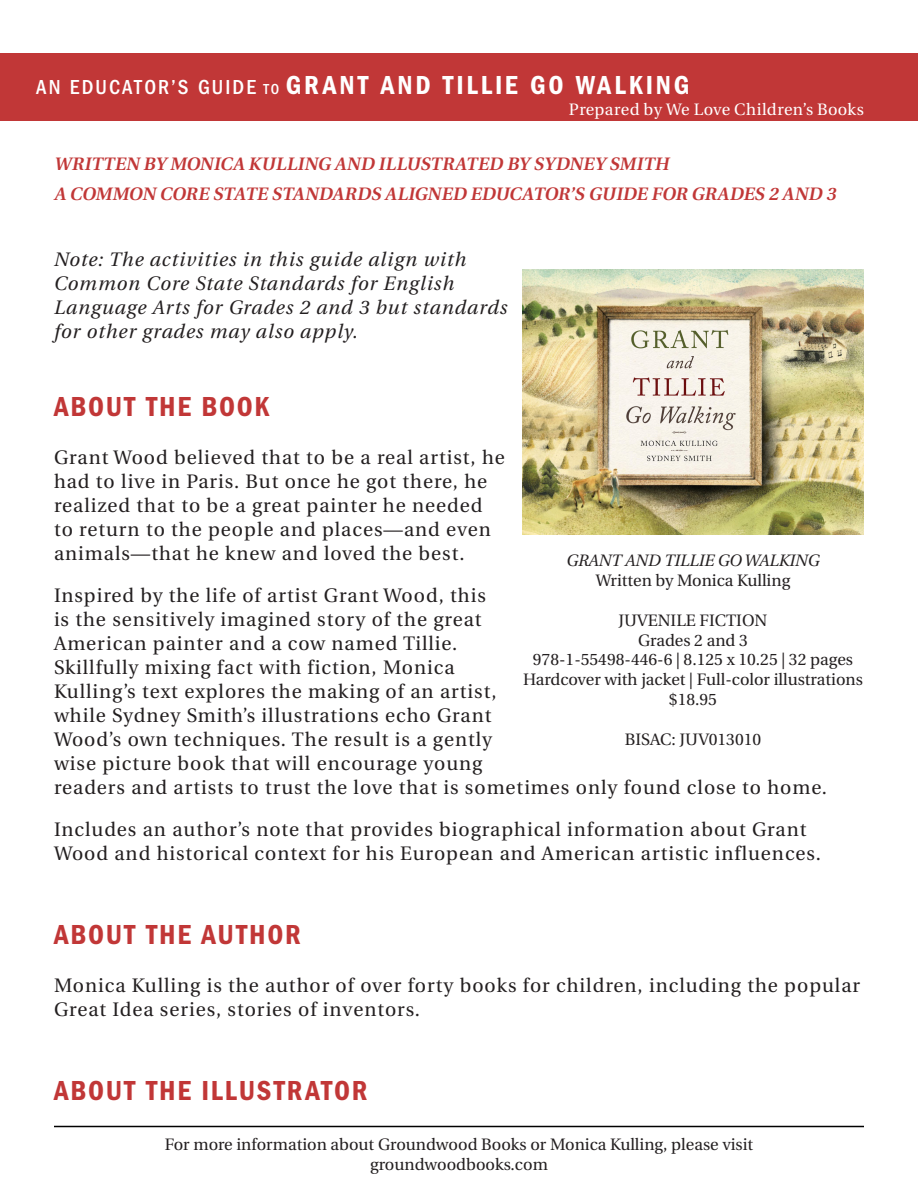
<style>
.page{position:relative;width:918px;height:1188px;background:#fff}
.page>*{position:absolute;margin:0;border:0;box-sizing:border-box;transform-origin:0 0}
.a-head{font:600 condensed 28.5px "Franklin Gothic";letter-spacing:.055em;color:#c13737}
.t1{font:600 condensed 27px "Franklin Gothic";letter-spacing:.105em;color:#fff}
.body_no_indent{font:19.5px/24px "Utopia";letter-spacing:.05em;color:#231f20}
.body_no_indent-2{font:italic 19.5px/24px "Utopia";letter-spacing:.05em;color:#231f20}
.note_body{font:italic 600 18px "Utopia";color:#c13737}
.t2{font:16.5px "Utopia";color:#231f20}
.t3{font:16.5px "Utopia";letter-spacing:.015em;color:#fff}
.t4{font:italic 16.5px "Utopia";color:#231f20}
.s1{font-weight:500;font-size:21px}
.s2{font-weight:500;font-size:15px}
</style>
<div class="page">
<div style="left:0;top:53px;width:918px;height:68px;background:#c13737"></div>
<hr style="left:54px;top:1126px;width:810px;height:1px;background:#000">
<img style="left:522px;top:269px;width:342px;height:266px">
<h2 class="t1" style="left:36px;top:70px;width:655px"><span class="s1">AN EDUCATOR’S GUIDE</span> <span class="s2">TO</span> GRANT AND TILLIE GO WALKING</h2>
<p class="t3" style="left:569px;top:100px;width:297px">Prepared by We Love Children’s Books</p>
<p class="note_body" style="left:54px;top:154px;width:620px">WRITTEN BY MONICA KULLING AND ILLUSTRATED BY SYDNEY SMITH</p>
<p class="note_body" style="left:54px;top:184px;width:787px">A COMMON CORE STATE STANDARDS ALIGNED EDUCATOR’S GUIDE FOR GRADES 2 AND 3</p>
<p class="body_no_indent-2" style="left:54px;top:248px;width:455px">Note: The activities in this guide align with Common Core State Standards for English Language Arts for Grades 2 and 3 but standards for other grades may also apply.</p>
<p class="a-head" style="left:54px;top:390px;width:217px">ABOUT THE BOOK</p>
<p class="body_no_indent" style="left:54px;top:446px;width:452px">Grant Wood believed that to be a real artist, he had to live in Paris. But once he got there, he realized that to be a great painter he needed to return to the people and places—and even animals—that he knew and loved the best.</p>
<p class="body_no_indent" style="left:54px;top:584px;width:775px">Inspired by the life of artist Grant Wood, this<br>is the sensitively imagined story of the great<br>American painter and a cow named Tillie.<br>Skillfully mixing fact with fiction, Monica<br>Kulling’s text explores the making of an artist,<br>while Sydney Smith’s illustrations echo Grant<br>Wood’s own techniques. The result is a gently<br>wise picture book that will encourage young<br>readers and artists to trust the love that is sometimes only found close to home.</p>
<p class="body_no_indent" style="left:54px;top:818px;width:768px">Includes an author’s note that provides biographical information about Grant<br>Wood and historical context for his European and American artistic influences.</p>
<p class="t4" style="left:566px;top:552px;width:255px">GRANT AND TILLIE GO WALKING</p>
<p class="t2" style="left:596px;top:572px;width:196px">Written by Monica Kulling</p>
<p class="t2" style="left:618px;top:611px;width:151px">JUVENILE FICTION</p>
<p class="t2" style="left:638px;top:631px;width:111px">Grades 2 and 3</p>
<p class="t2" style="left:533px;top:651px;width:322px">978-1-55498-446-6 | 8.125 x 10.25 | 32 pages</p>
<p class="t2" style="left:523px;top:671px;width:341px">Hardcover with jacket | Full-color illustrations</p>
<p class="t2" style="left:669px;top:690px;width:50px">$18.95</p>
<p class="t2" style="left:625px;top:730px;width:138px">BISAC: JUV013010</p>
<p class="a-head" style="left:54px;top:918px;width:248px">ABOUT THE AUTHOR</p>
<p class="body_no_indent" style="left:54px;top:974px;width:808px">Monica Kulling is the author of over forty books for children, including the popular<br>Great Idea series, stories of inventors.</p>
<p class="a-head" style="left:54px;top:1074px;width:315px">ABOUT THE ILLUSTRATOR</p>
<p class="t2" style="left:165px;top:1135px;width:590px">For more information about Groundwood Books or Monica Kulling, please visit</p>
<p class="t2" style="left:370px;top:1155px;width:179px">groundwoodbooks.com</p>
</div>
